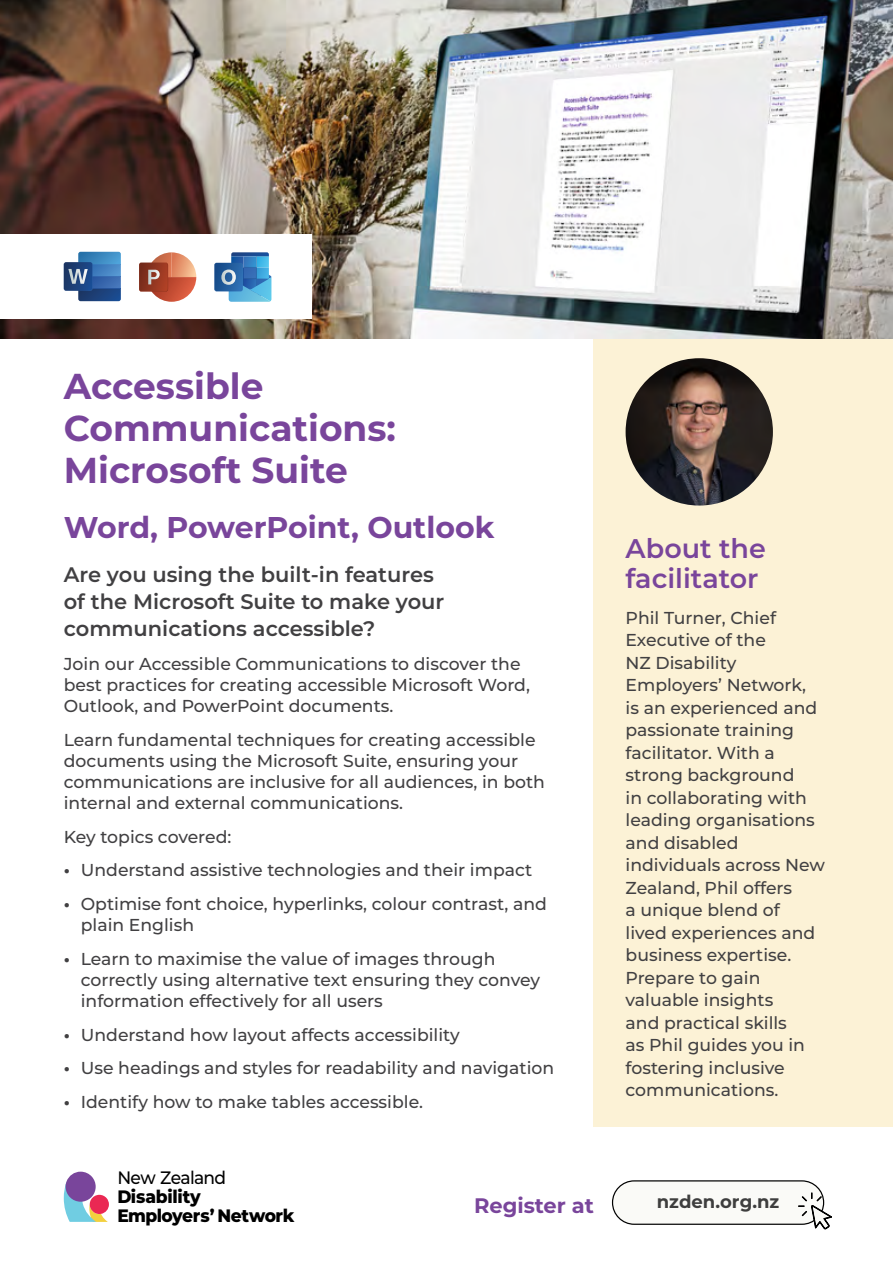
<style>
.page{position:relative;width:893px;height:1263px;background:#fff}
.page>*{position:absolute;margin:0;border:0;box-sizing:border-box;transform-origin:0 0}
.t1{font:700 36px/42px "Montserrat";color:#79459b}
.t2{font:700 30px "Montserrat";color:#79459b}
.t3{font:600 27px/30px "Montserrat";color:#79459b}
.Intro_para{font:600 21px/27px "Montserrat";color:#414042}
.Body_copy{font:700 21px "Montserrat";color:#79459b}
.t4{font:800 18px/18.8px "Montserrat";letter-spacing:-.02em;color:#000;scale:.95 1}
.t5{font:700 18px "Montserrat";color:#3e3e3e}
.Body_copy-2{font:500 17.25px/22.5px "Montserrat";color:#414042}
.s1{font-weight:700}
.s2{font-weight:500}
</style>
<div class="page">
<div style="left:594px;top:332px;width:299px;height:794px;background:#fcf2d6"></div>
<img style="left:0;top:0;width:893px;height:338px">
<div style="left:0;top:235px;width:312px;height:84px;background:#fff"></div>
<svg style="left:64px;top:252px;width:57px;height:49px;background:#4c77a9"></svg>
<svg style="left:139px;top:252px;width:57px;height:50px"></svg>
<svg style="left:214px;top:252px;width:58px;height:50px;background:#609bc9"></svg>
<img style="left:626px;top:358px;width:147px;height:148px;border-radius:74px">
<svg style="left:64px;top:1172px;width:45px;height:50px"></svg>
<div style="left:612px;top:1181px;width:212px;height:43px;background:#fafaf7;border-radius:22px"></div>
<div style="left:612px;top:1180px;width:212px;height:45px;border:1px solid #010101;border-radius:22px"></div>
<svg style="left:798px;top:1193px;width:34px;height:36px"></svg>
<h1 class="t1" style="left:64px;top:364px;width:334px">Accessible<br>Communications:<br>Microsoft Suite</h1>
<h1 class="t2" style="left:64px;top:506px;width:432px">Word, PowerPoint, Outlook</h1>
<p class="Intro_para" style="left:64px;top:560px;width:382px">Are you using the built-in features of the Microsoft Suite to make your communications accessible?</p>
<p class="Body_copy-2" style="left:64px;top:653px;width:468px;line-height:21px">Join our Accessible Communications to discover the best practices for creating accessible Microsoft Word,<br>Outlook, and PowerPoint documents.</p>
<p class="Body_copy-2" style="left:64px;top:728px;width:483px;line-height:21px">Learn fundamental techniques for creating accessible documents using the Microsoft Suite, ensuring your communications are inclusive for all audiences, in both internal and external communications.</p>
<p class="Body_copy-2" style="left:64px;top:824px;width:169px">Key topics covered:</p>
<p class="Body_copy-2" style="left:64px;top:858px;width:470px"><span class="s1">•</span> Understand assistive technologies and their impact</p>
<p class="Body_copy-2" style="left:81px;top:893px;width:468px;line-height:21px;text-indent:-17px"><span class="s1">•</span> Optimise font choice, hyperlinks, colour contrast, and plain English</p>
<p class="Body_copy-2" style="left:81px;top:947px;width:461px;line-height:21px;text-indent:-17px"><span class="s1">•</span> Learn to maximise the value of images through correctly using alternative text ensuring they convey information effectively for all users</p>
<p class="Body_copy-2" style="left:64px;top:1022px;width:398px"><span class="s1">•</span> Understand how layout affects accessibility</p>
<p class="Body_copy-2" style="left:64px;top:1056px;width:492px"><span class="s1">•</span> Use headings and styles for readability and navigation</p>
<p class="Body_copy-2" style="left:64px;top:1090px;width:361px"><span class="s1">•</span> Identify how to make tables accessible.</p>
<h2 class="t3" style="left:626px;top:532px;width:142px">About the facilitator</h2>
<p class="Body_copy-2" style="left:626px;top:605px;width:201px">Phil Turner, Chief<br>Executive of the<br>NZ Disability<br>Employers’ Network,<br>is an experienced and passionate training facilitator. With a strong background<br>in collaborating with leading organisations and disabled individuals across New<br>Zealand, Phil offers<br>a unique blend of lived experiences and business expertise.<br>Prepare to gain valuable insights<br>and practical skills<br>as Phil guides you in fostering inclusive communications.</p>
<p class="t4" style="left:117px;top:1167px;width:188px"><span class="s2">New Zealand<br></span>Disability<br>Employers’ Network</p>
<p class="Body_copy" style="left:474px;top:1190px;width:121px">Register at</p>
<p class="t5" style="left:657px;top:1189px;width:124px">nzden.org.nz</p>
</div>
